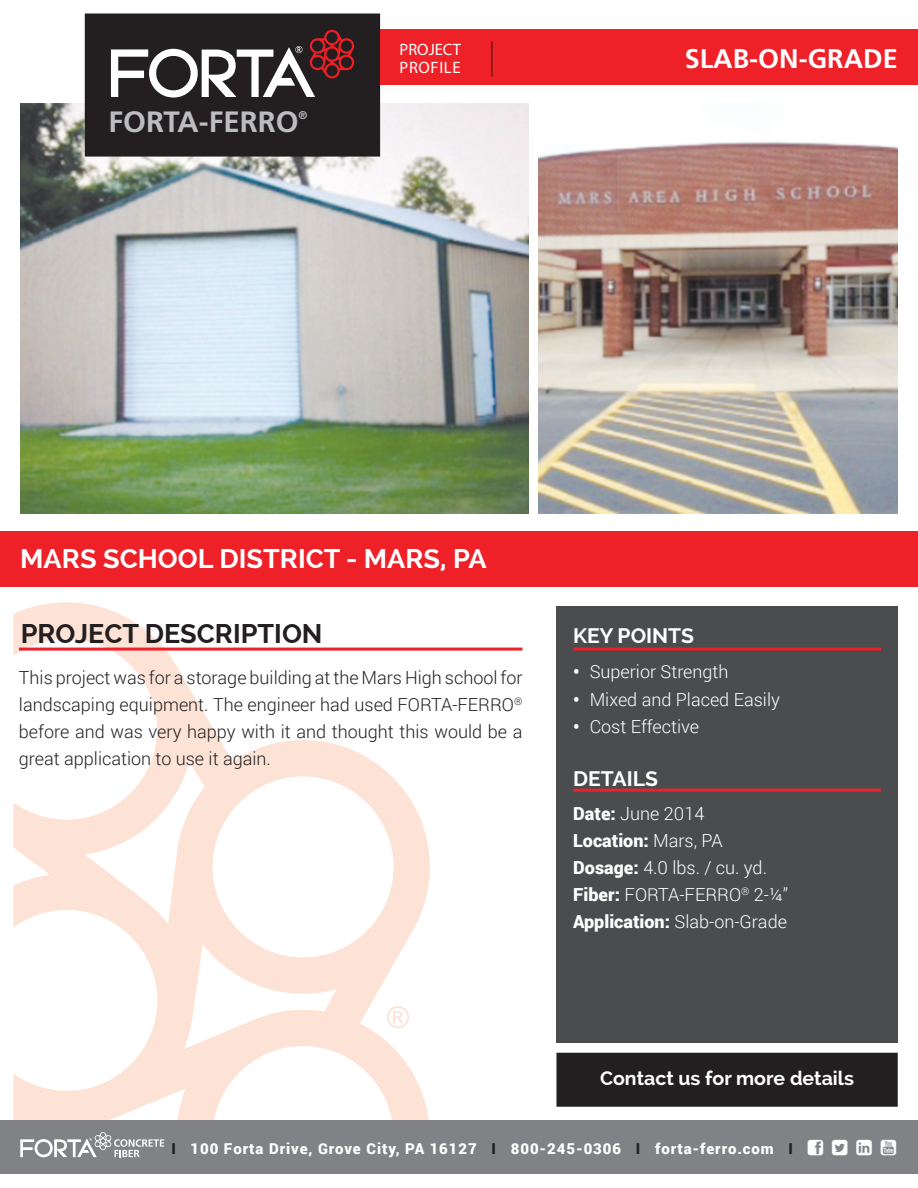
<style>
.page{position:relative;width:918px;height:1188px;background:#fff}
.page>*{position:absolute;margin:0;border:0;box-sizing:border-box;transform-origin:0 0}
.t1{font:700 29.4px "Frutiger";color:#bcbdc0}
.t2{font:700 27px "Raleway";color:#fff}
.t3{font:700 27px "Raleway";color:#231f20}
.t4{font:700 27px "Frutiger";color:#fff}
.t5{font:700 21px "Raleway";color:#fff}
.t6{font:700 19.5px "Raleway";color:#fff}
.t7{font:300 18px/27px "Roboto";color:#231f20;text-align:justify}
.t8{font:300 18px/27px "Roboto";color:#fff}
.t9{font:16.5px/18px "Myriad Pro";letter-spacing:.035em;color:#fff}
.t10{font:900 15px "Roboto";letter-spacing:.06em;color:#fff}
.t11{font:700 11.1px "Frutiger";color:#bcbdc0}
.s1{font-weight:700}
.s2{font-weight:900}
.s3{color:#231f20}
</style>
<div class="page">
<img style="left:539px;top:141px;width:358px;height:372px">
<img style="left:20px;top:104px;width:508px;height:409px">
<div style="left:86px;top:14px;width:293px;height:142px;background:#231f20"></div>
<div style="left:85px;top:14px;width:295px;height:143px;border:2px solid #231f20"></div>
<svg style="left:14px;top:602px;width:416px;height:518px"></svg>
<svg style="left:387px;top:1006px;width:22px;height:22px"></svg>
<div style="left:556px;top:606px;width:342px;height:436px;background:#4b4c4d"></div>
<div style="left:0;top:531px;width:918px;height:56px;background:#ee2028"></div>
<div style="left:0;top:1120px;width:918px;height:54px;background:#808285"></div>
<svg style="left:20px;top:1132px;width:144px;height:25px"></svg>
<svg style="left:111px;top:30px;width:243px;height:68px"></svg>
<div style="left:380px;top:29px;width:538px;height:56px;background:#ee2028"></div>
<hr style="left:491px;top:41px;width:1px;height:36px;background:#231f20">
<div style="left:557px;top:1053px;width:340px;height:53px;background:#231f20"></div>
<div style="left:556px;top:1053px;width:342px;height:54px;border:2px solid #231f20"></div>
<hr style="left:19px;top:648px;width:503px;height:3px;background:#ee2028">
<hr style="left:573px;top:648px;width:308px;height:3px;background:#ee2028">
<hr style="left:573px;top:789px;width:308px;height:3px;background:#ee2028">
<h1 class="t1" style="left:109px;top:104px;width:192px">FORTA-FERRO</h1>
<p class="t11" style="left:299px;top:109px;width:10px">®</p>
<p class="t9" style="left:400px;top:40px;width:63px">PROJECT<br>PROFILE</p>
<h2 class="t4" style="left:685px;top:43px;width:214px">SLAB-ON-GRADE</h2>
<h2 class="t2" style="left:20px;top:543px;width:468px">MARS SCHOOL DISTRICT - MARS, PA</h2>
<h2 class="t3" style="left:21px;top:618px;width:303px">PROJECT DESCRIPTION</h2>
<p class="t5" style="left:573px;top:624px;width:122px">KEY POINTS</p>
<p class="t8" style="left:573px;top:657px;width:157px"><span class="s1">•</span> Superior Strength</p>
<p class="t8" style="left:573px;top:685px;width:208px"><span class="s1">•</span> Mixed and Placed Easily</p>
<p class="t8" style="left:573px;top:713px;width:128px"><span class="s1">•</span> Cost Effective</p>
<p class="t5" style="left:573px;top:766px;width:86px">DETAILS</p>
<p class="t8" style="left:573px;top:800px;width:217px"><span class="s2">Date:</span> June 2014<br><span class="s2">Location:</span> Mars, PA<br><span class="s2">Dosage:</span> 4.0 lbs. / cu. yd.<br><span class="s2">Fiber:</span> FORTA-FERRO<sup>®</sup> 2-¼”<br><span class="s2">Application:</span> Slab-on-Grade</p>
<p class="t7" style="left:19px;top:664px;width:505px">This project was for a storage building at the Mars High school for landscaping equipment. The engineer had used FORTA-FERRO<sup>® </sup>before and was very happy with it and thought this would be a great application to use it again.</p>
<p class="t6" style="left:600px;top:1067px;width:255px">Contact us for more details</p>
<p class="t10" style="left:171px;top:1138px;width:623px"><span class="s3">I</span> 100 Forta Drive, Grove City, PA 16127 <span class="s3">I</span> 800-245-0306 <span class="s3">I</span> forta-ferro.com <span class="s3">I</span></p>
</div>
